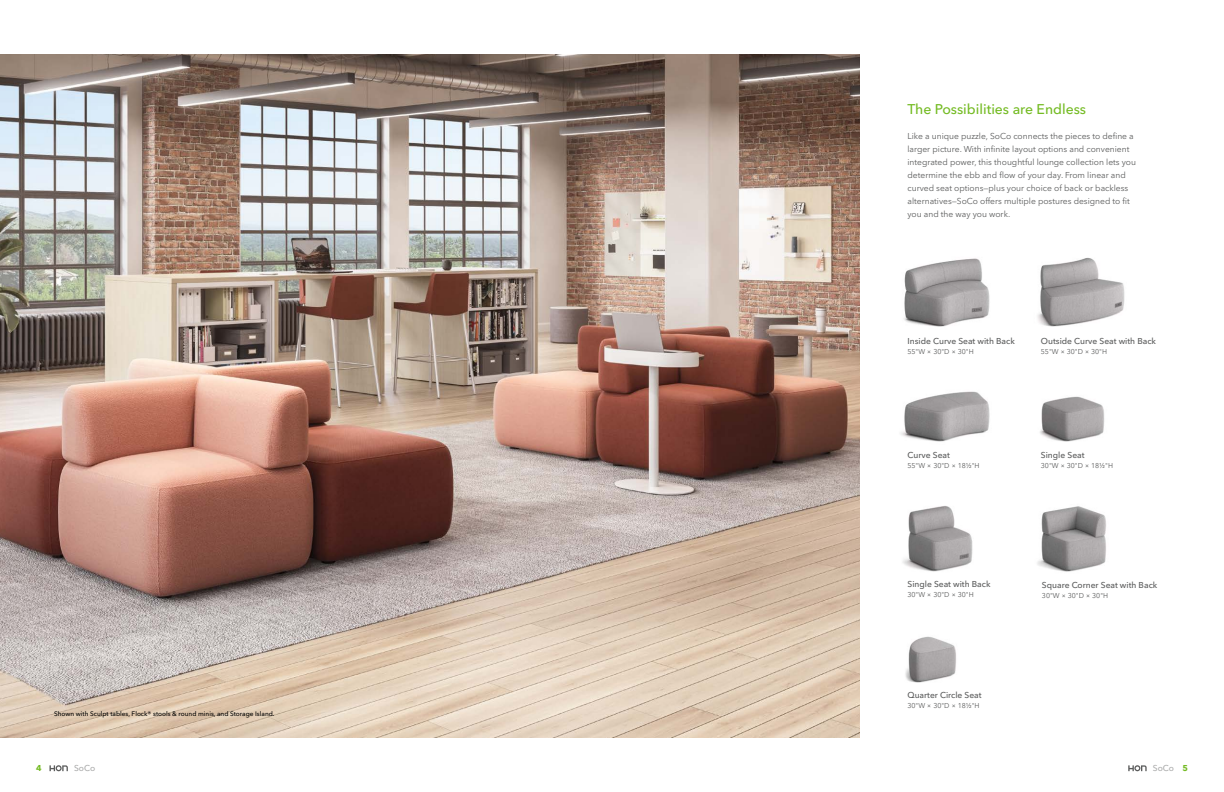
<style>
.page{position:relative;width:1224px;height:792px;background:#fff}
.page>*{position:absolute;margin:0;border:0;box-sizing:border-box;transform-origin:0 0}
.t1{font:500 14px "Avenir Next LT Pro";color:#74bb23}
.t2{font:8.5px/13px "Avenir Next LT Pro";color:#5b5c5c}
.t3{font:500 8.5px "Avenir Next LT Pro";color:#5b5c5c}
.t4{font:500 8.5px "Avenir Next LT Pro";color:#acadad}
.t5{font:700 8.5px "Avenir Next LT Pro";color:#74bb23}
.t6{font:7px "Avenir Next LT Pro";color:#5b5c5c}
.t7{font:500 6.5px "Avenir Next LT Pro";color:#000}
.s1{font-weight:700;color:#74bb23}
</style>
<div class="page">
<img style="left:901px;top:391px;width:89px;height:51px">
<img style="left:904px;top:258px;width:86px;height:69px">
<img style="left:1037px;top:257px;width:88px;height:70px">
<img style="left:905px;top:636px;width:51px;height:47px">
<img style="left:902px;top:506px;width:71px;height:66px">
<img style="left:1040px;top:396px;width:65px;height:46px">
<img style="left:0;top:54px;width:860px;height:684px">
<img style="left:1037px;top:506px;width:69px;height:66px">
<svg style="left:49px;top:765px;width:19px;height:6px"></svg>
<svg style="left:1128px;top:765px;width:19px;height:6px"></svg>
<h1 class="t1" style="left:908px;top:100px;width:180px">The Possibilities are Endless</h1>
<p class="t2" style="left:908px;top:129px;width:230px">Like a unique puzzle, SoCo connects the pieces to define a larger picture. With infinite layout options and convenient integrated power, this thoughtful lounge collection lets you determine the ebb and flow of your day. From linear and curved seat options—plus your choice of back or backless alternatives—SoCo offers multiple postures designed to fit you and the way you work.</p>
<p class="t7" style="left:54px;top:709px;width:222px">Shown with Sculpt tables, Flock® stools &amp; round minis, and Storage Island.</p>
<p class="t3" style="left:908px;top:336px;width:109px">Inside Curve Seat with Back</p>
<p class="t6" style="left:908px;top:348px;width:68px">55"W × 30"D × 30"H</p>
<p class="t3" style="left:1041px;top:336px;width:117px">Outside Curve Seat with Back</p>
<p class="t6" style="left:1041px;top:348px;width:68px">55"W × 30"D × 30"H</p>
<p class="t3" style="left:908px;top:450px;width:44px">Curve Seat</p>
<p class="t6" style="left:908px;top:461px;width:74px">55"W × 30"D × 18½"H</p>
<p class="t3" style="left:1041px;top:450px;width:45px">Single Seat</p>
<p class="t6" style="left:1041px;top:461px;width:74px">30"W × 30"D × 18½"H</p>
<p class="t3" style="left:908px;top:579px;width:85px">Single Seat with Back</p>
<p class="t6" style="left:908px;top:591px;width:68px">30"W × 30"D × 30"H</p>
<p class="t3" style="left:908px;top:690px;width:76px">Quarter Circle Seat</p>
<p class="t6" style="left:908px;top:702px;width:74px">30"W × 30"D × 18½"H</p>
<p class="t3" style="left:1042px;top:580px;width:117px">Square Corner Seat with Back</p>
<p class="t6" style="left:1042px;top:591px;width:68px">30"W × 30"D × 30"H</p>
<p class="t5" style="left:36px;top:763px;width:7px">4</p>
<p class="t4" style="left:74px;top:763px;width:23px">SoCo</p>
<p class="t4" style="left:1153px;top:763px;width:37px">SoCo <span class="s1">5</span></p>
</div>
